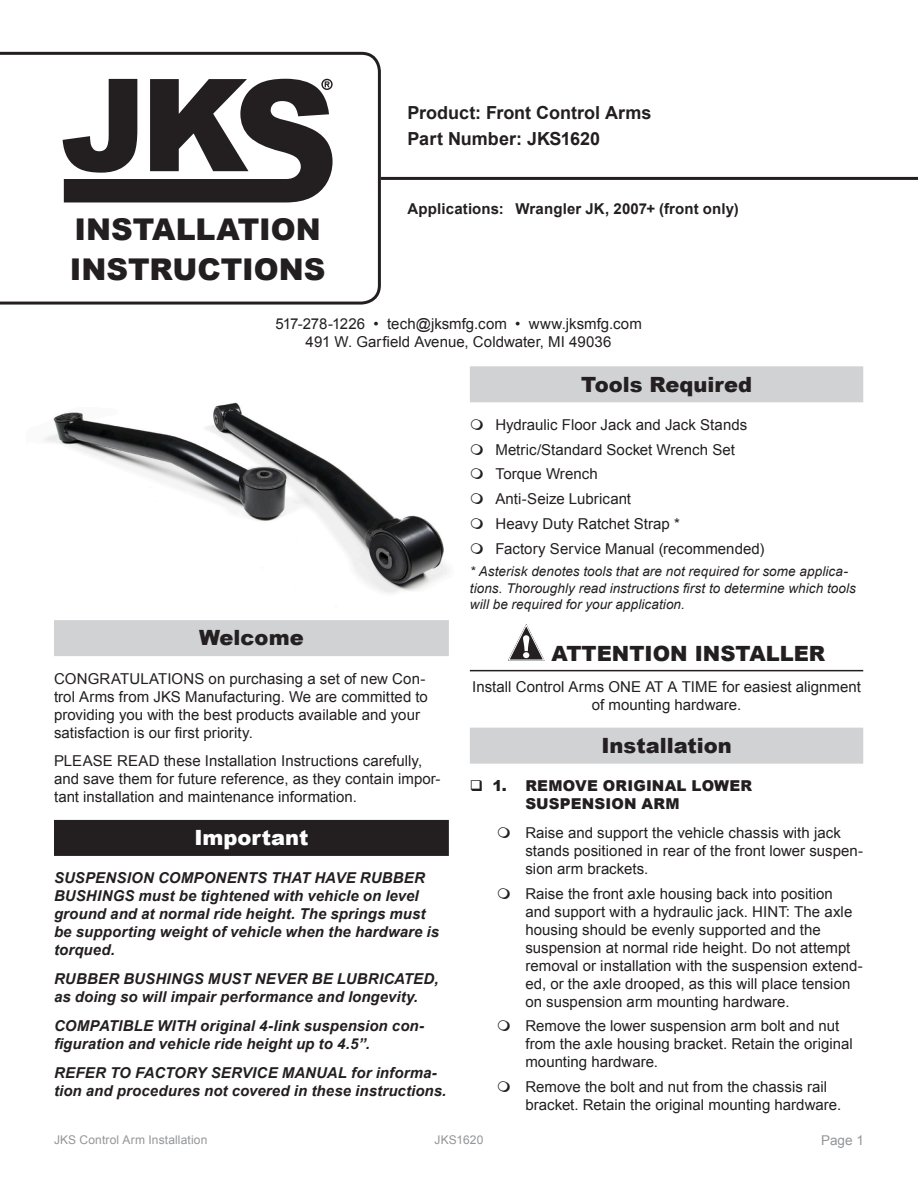
<style>
.page{position:relative;width:918px;height:1188px;background:#fff}
.page>*{position:absolute;margin:0;border:0;box-sizing:border-box;transform-origin:0 0}
.t1{font:900 30px "Arial";letter-spacing:-.005em;color:#231f20}
.caption_imagebox_GRE{font:900 21px "Arial";color:#241f21}
.Step__line{font:900 21px "Arial";color:#231f20}
.caption_imagebox_BLA{font:900 21px "Arial";color:#fff}
.product_partnumber{font:700 18px "Arial";color:#231f20}
.step__bullets{font:15px/18px "Arial";letter-spacing:.005em;color:#231f20}
.Important{font:italic 700 15px/18px "Arial";letter-spacing:.005em;color:#231f20}
.Tools_Bullets{font:15px "Arial";letter-spacing:.005em;color:#231f20}
.applications{font:700 15px "Arial";letter-spacing:.01em;color:#231f20}
.Step_Number{font:900 15px/18px "Arial";letter-spacing:.01em;color:#231f20}
.t2{font:italic 13.5px/16.2px "Arial";letter-spacing:.01em;color:#231f20}
.t3{font:13.5px "Arial";color:#939598}
.t4{font:12px "Arial";letter-spacing:.015em;color:#939598}
</style>
<div class="page">
<img style="left:45px;top:402px;width:431px;height:191px">
<svg style="left:0;top:51px;width:382px;height:254px"></svg>
<hr style="left:381px;top:177px;width:537px;height:3px;background:#231f20">
<svg style="left:63px;top:79px;width:270px;height:123px"></svg>
<div style="left:54px;top:620px;width:395px;height:36px;background:#d1d2d4"></div>
<div style="left:54px;top:820px;width:395px;height:36px;background:#231f20"></div>
<div style="left:470px;top:366px;width:393px;height:36px;background:#d1d2d4"></div>
<hr style="left:470px;top:670px;width:393px;height:1px;background:#231f20">
<div style="left:470px;top:728px;width:393px;height:36px;background:#d1d2d4"></div>
<svg style="left:508px;top:624px;width:37px;height:37px"></svg>
<svg style="left:471px;top:419px;width:5px;height:11px"></svg>
<svg style="left:471px;top:444px;width:5px;height:11px"></svg>
<svg style="left:471px;top:468px;width:5px;height:11px"></svg>
<svg style="left:471px;top:493px;width:5px;height:11px"></svg>
<svg style="left:471px;top:518px;width:5px;height:11px"></svg>
<svg style="left:471px;top:543px;width:5px;height:11px"></svg>
<p class="t1" style="left:75px;top:208px;width:248px">INSTALLATION</p>
<p class="t1" style="left:70px;top:248px;width:257px">INSTRUCTIONS</p>
<p class="product_partnumber" style="left:408px;top:101px;width:246px">Product: Front Control Arms</p>
<p class="product_partnumber" style="left:408px;top:127px;width:194px">Part Number: JKS1620</p>
<p class="applications" style="left:408px;top:199px;width:333px">Applications: Wrangler JK, 2007+ (front only)</p>
<p class="step__bullets" style="left:275px;top:315px;width:368px">517-278-1226 • tech@jksmfg.com • www.jksmfg.com</p>
<p class="step__bullets" style="left:306px;top:333px;width:307px">491 W. Garfield Avenue, Coldwater, MI 49036</p>
<p class="caption_imagebox_GRE" style="left:199px;top:623px;width:106px">Welcome</p>
<p class="step__bullets" style="left:54px;top:669px;width:375px">CONGRATULATIONS on purchasing a set of new Con&shy;trol Arms from JKS Manufacturing. We are committed to providing you with the best products available and your satisfaction is our first priority.</p>
<p class="step__bullets" style="left:54px;top:752px;width:388px">PLEASE READ these Installation Instructions carefully, and save them for future reference, as they contain impor&shy;tant installation and maintenance information.</p>
<p class="caption_imagebox_BLA" style="left:194px;top:822px;width:116px">Important</p>
<p class="Important" style="left:54px;top:870px;width:387px">SUSPENSION COMPONENTS THAT HAVE RUBBER BUSHINGS must be tightened with vehicle on level ground and at normal ride height. The springs must be supporting weight of vehicle when the hardware is torqued.</p>
<p class="Important" style="left:54px;top:970px;width:386px">RUBBER BUSHINGS MUST NEVER BE LUBRICATED, as doing so will impair performance and longevity.</p>
<p class="Important" style="left:54px;top:1017px;width:372px">COMPATIBLE WITH original 4-link suspension con&shy;figuration and vehicle ride height up to 4.5”.</p>
<p class="Important" style="left:54px;top:1064px;width:394px">REFER TO FACTORY SERVICE MANUAL for informa&shy;tion and procedures not covered in these instructions.</p>
<p class="caption_imagebox_GRE" style="left:581px;top:369px;width:173px">Tools Required</p>
<p class="Tools_Bullets" style="left:495px;top:415px;width:253px">Hydraulic Floor Jack and Jack Stands</p>
<p class="Tools_Bullets" style="left:495px;top:439px;width:241px">Metric/Standard Socket Wrench Set</p>
<p class="Tools_Bullets" style="left:495px;top:464px;width:104px">Torque Wrench</p>
<p class="Tools_Bullets" style="left:495px;top:489px;width:137px">Anti-Seize Lubricant</p>
<p class="Tools_Bullets" style="left:495px;top:514px;width:186px">Heavy Duty Ratchet Strap *</p>
<p class="Tools_Bullets" style="left:495px;top:538px;width:271px">Factory Service Manual (recommended)</p>
<p class="t2" style="left:470px;top:564px;width:388px">* Asterisk denotes tools that are not required for some applica&shy;tions. Thoroughly read instructions first to determine which tools will be required for your application.</p>
<p class="Step__line" style="left:552px;top:638px;width:275px">ATTENTION INSTALLER</p>
<p class="step__bullets" style="left:472px;top:678px;width:390px;text-align:center">Install Control Arms ONE AT A TIME for easiest alignment of mounting hardware.</p>
<p class="caption_imagebox_GRE" style="left:601px;top:730px;width:132px">Installation</p>
<p class="Step_Number" style="left:525px;top:776px;width:228px;text-indent:-33px">1. REMOVE ORIGINAL LOWER<br>SUSPENSION ARM</p>
<p class="step__bullets" style="left:525px;top:824px;width:339px">Raise and support the vehicle chassis with jack stands positioned in rear of the front lower suspen&shy;sion arm brackets.</p>
<p class="step__bullets" style="left:525px;top:885px;width:339px">Raise the front axle housing back into position<br>and support with a hydraulic jack. HINT: The axle housing should be evenly supported and the suspension at normal ride height. Do not attempt removal or installation with the suspension extend&shy;ed, or the axle drooped, as this will place tension on suspension arm mounting hardware.</p>
<p class="step__bullets" style="left:525px;top:1017px;width:329px">Remove the lower suspension arm bolt and nut from the axle housing bracket. Retain the original mounting hardware.</p>
<p class="step__bullets" style="left:525px;top:1078px;width:317px">Remove the bolt and nut from the chassis rail bracket. Retain the original mounting hardware.</p>
<p class="t4" style="left:54px;top:1132px;width:155px">JKS Control Arm Installation</p>
<p class="t4" style="left:435px;top:1132px;width:50px">JKS1620</p>
<p class="t3" style="left:821px;top:1131px;width:44px">Page 1</p>
</div>
